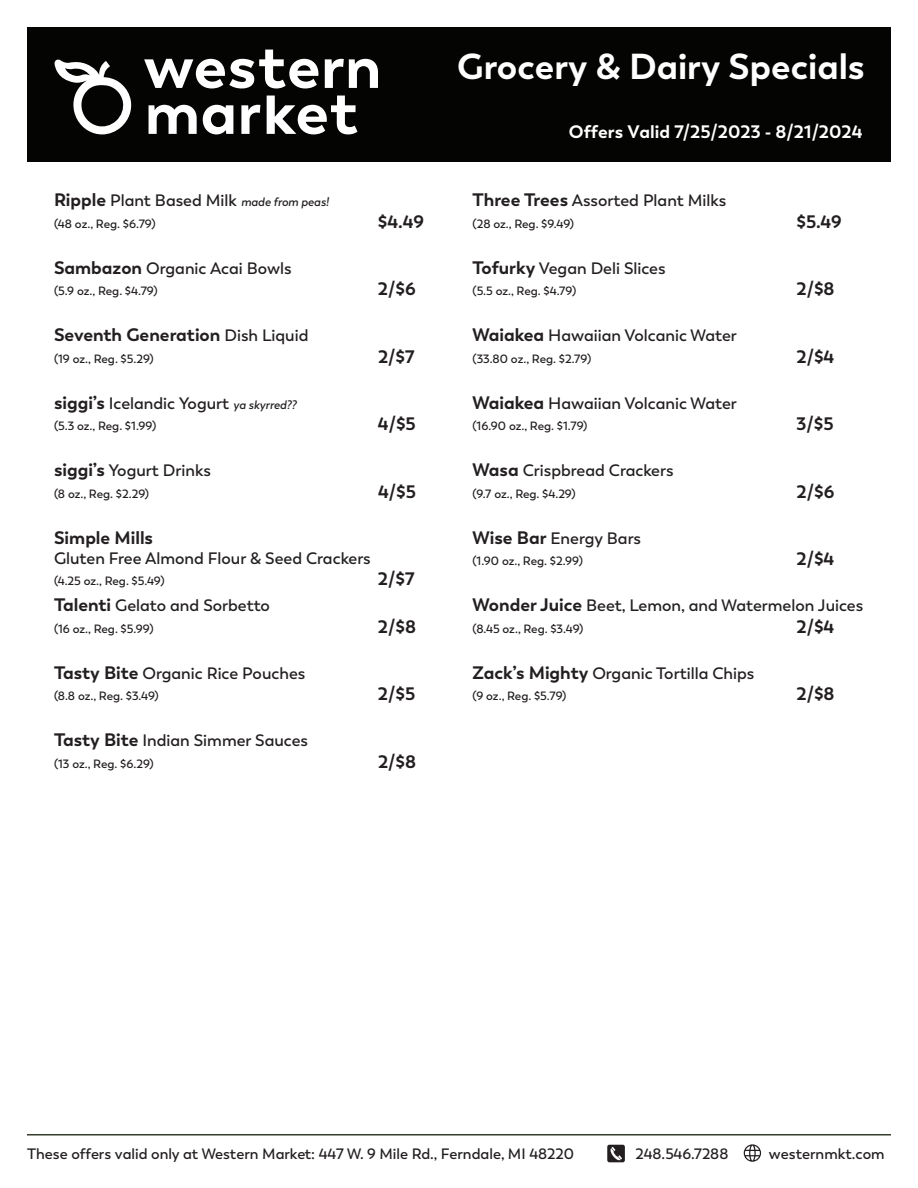
<style>
.page{position:relative;width:918px;height:1188px;background:#fff}
.page>*{position:absolute;margin:0;border:0;box-sizing:border-box;transform-origin:0 0}
.t1{font:700 36px "Trenda";color:#fff}
.t2{font:700 18px "Trenda";color:#231f20}
.t3{font:700 18px "Trenda";color:#fff}
.t4{font:600 16.5px "Trenda";color:#231f20}
.t5{font:600 15px "Trenda";color:#231f20}
.t6{font:600 12px "Trenda";color:#231f20}
.s1{font-weight:700;font-size:18px}
.s2{font-style:italic;font-size:12px}
.s3{font-weight:600;font-size:16.5px}
</style>
<div class="page">
<hr style="left:27px;top:1134px;width:864px;height:2px;background:#343c2d">
<svg style="left:607px;top:1145px;width:18px;height:17px"></svg>
<svg style="left:744px;top:1144px;width:17px;height:18px"></svg>
<div style="left:27px;top:27px;width:864px;height:134px;background:#040503"></div>
<svg style="left:54px;top:59px;width:78px;height:75px"></svg>
<svg style="left:144px;top:50px;width:174px;height:38px"></svg>
<svg style="left:325px;top:59px;width:53px;height:29px"></svg>
<svg style="left:149px;top:105px;width:48px;height:29px"></svg>
<svg style="left:203px;top:105px;width:30px;height:29px"></svg>
<svg style="left:241px;top:105px;width:19px;height:29px"></svg>
<svg style="left:267px;top:96px;width:90px;height:38px"></svg>
<p class="t4" style="left:54px;top:191px;width:277px"><span class="s1">Ripple</span> Plant Based Milk <span class="s2">made from peas!</span></p>
<p class="t6" style="left:54px;top:217px;width:103px">(48 oz., Reg. $6.79)</p>
<p class="t2" style="left:378px;top:210px;width:47px">$4.49</p>
<p class="t4" style="left:54px;top:258px;width:239px"><span class="s1">Sambazon</span> Organic Acai Bowls</p>
<p class="t6" style="left:54px;top:284px;width:105px">(5.9 oz., Reg. $4.79)</p>
<p class="t2" style="left:378px;top:278px;width:39px">2/$6</p>
<p class="t2" style="left:54px;top:324px;width:256px">Seventh Generation <span class="s3">Dish Liquid</span></p>
<p class="t6" style="left:54px;top:352px;width:101px">(19 oz., Reg. $5.29)</p>
<p class="t2" style="left:378px;top:345px;width:38px">2/$7</p>
<p class="t4" style="left:54px;top:393px;width:244px"><span class="s1">siggi’s</span> Icelandic Yogurt <span class="s2">ya skyrred??</span></p>
<p class="t6" style="left:54px;top:419px;width:104px">(5.3 oz., Reg. $1.99)</p>
<p class="t2" style="left:378px;top:413px;width:39px">4/$5</p>
<p class="t4" style="left:54px;top:461px;width:158px"><span class="s1">siggi’s</span> Yogurt Drinks</p>
<p class="t6" style="left:54px;top:487px;width:97px">(8 oz., Reg. $2.29)</p>
<p class="t2" style="left:378px;top:480px;width:39px">4/$5</p>
<p class="t2" style="left:54px;top:526px;width:101px">Simple Mills</p>
<p class="t4" style="left:54px;top:548px;width:318px">Gluten Free Almond Flour &amp; Seed Crackers</p>
<p class="t6" style="left:54px;top:574px;width:112px">(4.25 oz., Reg. $5.49)</p>
<p class="t2" style="left:378px;top:568px;width:38px">2/$7</p>
<p class="t4" style="left:54px;top:596px;width:217px"><span class="s1">Talenti</span> Gelato and Sorbetto</p>
<p class="t6" style="left:54px;top:622px;width:101px">(16 oz., Reg. $5.99)</p>
<p class="t2" style="left:378px;top:615px;width:40px">2/$8</p>
<p class="t4" style="left:54px;top:663px;width:253px"><span class="s1">Tasty Bite</span> Organic Rice Pouches</p>
<p class="t6" style="left:54px;top:689px;width:106px">(8.8 oz., Reg. $3.49)</p>
<p class="t2" style="left:378px;top:683px;width:39px">2/$5</p>
<p class="t4" style="left:54px;top:731px;width:256px"><span class="s1">Tasty Bite</span> Indian Simmer Sauces</p>
<p class="t6" style="left:54px;top:757px;width:101px">(13 oz., Reg. $6.29)</p>
<p class="t2" style="left:378px;top:750px;width:40px">2/$8</p>
<h1 class="t1" style="left:457px;top:44px;width:409px">Grocery &amp; Dairy Specials</h1>
<p class="t3" style="left:569px;top:121px;width:295px">Offers Valid 7/25/2023 - 8/21/2024</p>
<p class="t4" style="left:472px;top:191px;width:255px"><span class="s1">Three Trees</span> Assorted Plant Milks</p>
<p class="t6" style="left:472px;top:217px;width:103px">(28 oz., Reg. $9.49)</p>
<p class="t2" style="left:797px;top:210px;width:47px">$5.49</p>
<p class="t4" style="left:472px;top:258px;width:195px"><span class="s1">Tofurky</span> Vegan Deli Slices</p>
<p class="t6" style="left:472px;top:284px;width:105px">(5.5 oz., Reg. $4.79)</p>
<p class="t2" style="left:797px;top:278px;width:40px">2/$8</p>
<p class="t4" style="left:472px;top:326px;width:266px"><span class="s1">Waiakea</span> Hawaiian Volcanic Water</p>
<p class="t6" style="left:472px;top:352px;width:120px">(33.80 oz., Reg. $2.79)</p>
<p class="t2" style="left:796px;top:345px;width:39px">2/$4</p>
<p class="t4" style="left:472px;top:393px;width:266px"><span class="s1">Waiakea</span> Hawaiian Volcanic Water</p>
<p class="t6" style="left:472px;top:419px;width:116px">(16.90 oz., Reg. $1.79)</p>
<p class="t2" style="left:797px;top:413px;width:39px">3/$5</p>
<p class="t4" style="left:472px;top:461px;width:203px"><span class="s1">Wasa</span> Crispbread Crackers</p>
<p class="t6" style="left:472px;top:487px;width:105px">(9.7 oz., Reg. $4.29)</p>
<p class="t2" style="left:797px;top:480px;width:39px">2/$6</p>
<p class="t4" style="left:472px;top:528px;width:170px"><span class="s1">Wise Bar</span> Energy Bars</p>
<p class="t6" style="left:472px;top:554px;width:112px">(1.90 oz., Reg. $2.99)</p>
<p class="t2" style="left:796px;top:548px;width:39px">2/$4</p>
<p class="t4" style="left:472px;top:596px;width:392px"><span class="s1">Wonder Juice</span> Beet, Lemon, and Watermelon Juices</p>
<p class="t6" style="left:472px;top:622px;width:112px">(8.45 oz., Reg. $3.49)</p>
<p class="t2" style="left:796px;top:615px;width:39px">2/$4</p>
<p class="t4" style="left:472px;top:663px;width:283px"><span class="s1">Zack’s Mighty</span> Organic Tortilla Chips</p>
<p class="t6" style="left:472px;top:689px;width:95px">(9 oz., Reg. $5.79)</p>
<p class="t2" style="left:796px;top:683px;width:40px">2/$8</p>
<p class="t5" style="left:27px;top:1145px;width:549px">These offers valid only at Western Market: 447 W. 9 Mile Rd., Ferndale, MI 48220</p>
<p class="t5" style="left:636px;top:1145px;width:94px">248.546.7288</p>
<p class="t5" style="left:769px;top:1145px;width:117px">westernmkt.com</p>
</div>
